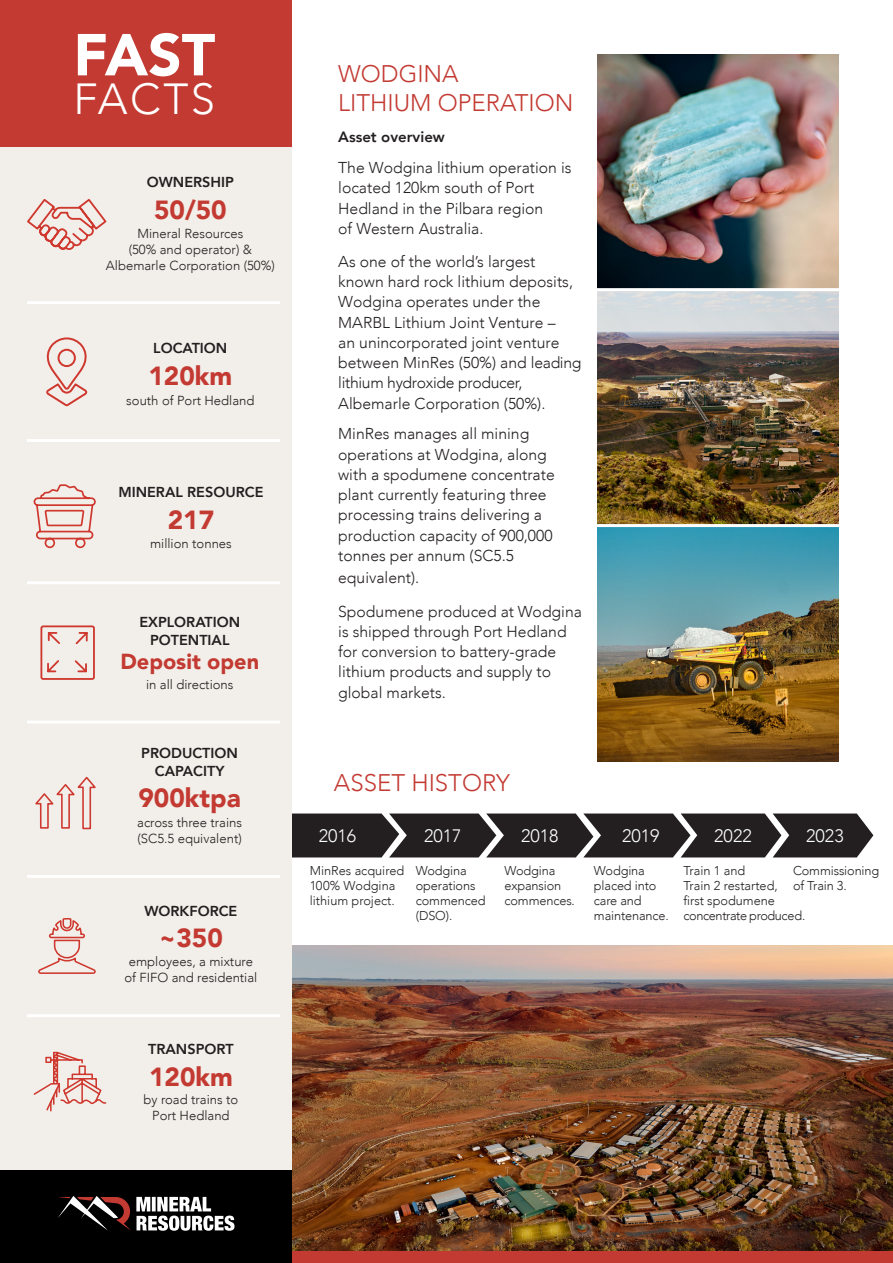
<style>
.page{position:relative;width:893px;height:1263px;background:#fff}
.page>*{position:absolute;margin:0;border:0;box-sizing:border-box;transform-origin:0 0}
.t1{font:900 58.5px "Avenir";color:#fff}
.t2{font:300 43.5px "Avenir";letter-spacing:.06em;color:#fff}
.t3{font:900 26.25px "Avenir";color:#c33a32}
.t4{font:300 24px/28.8px "Avenir";color:#c33a32}
.t5{font:900 21.75px "Avenir";color:#c33a32}
.t6{font:300 18px "Avenir";color:#fff}
.t7{font:300 15.75px/20.2px "Avenir";color:#231f20}
.t8{font:300 15.75px/20.2px "Avenir LT";color:#231f20}
.t9{font:800 15px "Avenir";color:#231f20}
.t10{font:800 14.4px/17.2px "Avenir";color:#231f20;text-align:center}
.t11{font:300 13.05px/15.8px "Avenir";color:#231f20;text-align:center}
.t12{font:300 12.75px/15px "Avenir";letter-spacing:-.01em;color:#231f20}
.s1{font-family:"Avenir LT"}
</style>
<div class="page">
<img style="left:292px;top:946px;width:601px;height:305px">
<div style="left:0;top:0;width:292px;height:1263px;background:#f2eee9"></div>
<div style="left:0;top:0;width:292px;height:147px;background:#c33a32"></div>
<hr style="left:27px;top:301px;width:253px;height:3px;background:#fff">
<hr style="left:27px;top:439px;width:253px;height:3px;background:#fff">
<hr style="left:27px;top:581px;width:253px;height:3px;background:#fff">
<hr style="left:27px;top:720px;width:253px;height:3px;background:#fff">
<hr style="left:27px;top:875px;width:253px;height:3px;background:#fff">
<hr style="left:27px;top:1014px;width:253px;height:3px;background:#fff">
<img style="left:598px;top:527px;width:241px;height:234px">
<img style="left:598px;top:54px;width:241px;height:234px">
<img style="left:598px;top:291px;width:241px;height:233px">
<div style="left:292px;top:1251px;width:601px;height:12px;background:#c33a32"></div>
<div style="left:0;top:1170px;width:292px;height:93px;background:#000001"></div>
<svg style="left:58px;top:1196px;width:177px;height:35px"></svg>
<svg style="left:27px;top:199px;width:80px;height:51px"></svg>
<svg style="left:46px;top:337px;width:42px;height:70px"></svg>
<svg style="left:33px;top:484px;width:63px;height:65px"></svg>
<svg style="left:35px;top:776px;width:61px;height:54px"></svg>
<svg style="left:38px;top:918px;width:58px;height:56px"></svg>
<svg style="left:33px;top:1051px;width:74px;height:61px"></svg>
<svg style="left:292px;top:813px;width:581px;height:44px;background:#363334"></svg>
<svg style="left:40px;top:625px;width:55px;height:55px"></svg>
<p class="t1" style="left:73px;top:5px;width:143px">FAST</p>
<p class="t2" style="left:73px;top:73px;width:143px">FACTS</p>
<p class="t10" style="left:147px;top:174px;width:89px">OWNERSHIP</p>
<p class="t3" style="left:154px;top:187px;width:74px">50/50</p>
<p class="t11" style="left:106px;top:226px;width:170px">Mineral Resources<br>(50% and operator) &amp;<br>Albemarle Corporation (50%)</p>
<p class="t10" style="left:153px;top:340px;width:76px">LOCATION</p>
<p class="t3" style="left:148px;top:353px;width:85px">120km</p>
<p class="t11" style="left:126px;top:392px;width:130px">south of Port Hedland</p>
<p class="t10" style="left:118px;top:484px;width:147px">MINERAL RESOURCE</p>
<p class="t3" style="left:168px;top:497px;width:48px">217</p>
<p class="t11" style="left:150px;top:535px;width:83px">million tonnes</p>
<p class="t10" style="left:139px;top:614px;width:102px">EXPLORATION<br>POTENTIAL</p>
<p class="t5" style="left:120px;top:642px;width:140px">Deposit open</p>
<p class="t11" style="left:146px;top:677px;width:89px">in all directions</p>
<p class="t10" style="left:141px;top:745px;width:98px">PRODUCTION<br>CAPACITY</p>
<p class="t3" style="left:138px;top:775px;width:104px">9<span class="s1">0</span>0ktpa</p>
<p class="t11" style="left:137px;top:815px;width:106px;text-align:left">across three trains (SC5.5 equivalent)</p>
<p class="t10" style="left:144px;top:902px;width:95px">WORKFORCE</p>
<p class="t3" style="left:159px;top:915px;width:65px">~350</p>
<p class="t11" style="left:124px;top:953px;width:134px">employees, a mixture of FIFO and residential</p>
<p class="t10" style="left:148px;top:1040px;width:87px">TRANSPORT</p>
<p class="t3" style="left:149px;top:1054px;width:85px">120km</p>
<p class="t11" style="left:144px;top:1092px;width:96px">by road trains to<br>Port Hedland</p>
<p class="t4" style="left:338px;top:59px;width:237px">WODGINA<br>LITHIUM OPERATION</p>
<p class="t9" style="left:338px;top:125px;width:108px">Asset overview</p>
<p class="t7" style="left:338px;top:158px;width:235px">The Wodgina lithium operation is located 120km south of Port<br>Hedland in the Pilbara region<br>of Western Australia.</p>
<p class="t7" style="left:338px;top:251px;width:245px">As one of the world’s largest known hard rock lithium deposits,<br>Wodgina operates under the<br>MARBL Lithium Joint Venture –<br>an unincorporated joint venture between MinRes (50%) and leading lithium hydroxide producer,<br>Albemarle Corporation (50%).</p>
<p class="t8" style="left:338px;top:424px;width:218px">MinRes manages all mining operations at Wodgina, along with a spodumene concentrate plant currently featuring three processing trains delivering a production capacity of 900,000 tonnes per annum (SC5.5</p>
<p class="t7" style="left:338px;top:562px;width:245px;line-height:33px"><span class="s1">equivalent).<br></span>Spodumene produced at Wodgina</p>
<p class="t7" style="left:338px;top:621px;width:230px">is shipped through Port Hedland for conversion to battery-grade lithium products and supply to global markets.</p>
<p class="t4" style="left:334px;top:768px;width:177px">ASSET HISTORY</p>
<p class="t6" style="left:319px;top:825px;width:39px">2016</p>
<p class="t6" style="left:424px;top:825px;width:39px">2017</p>
<p class="t6" style="left:521px;top:825px;width:39px">2018</p>
<p class="t6" style="left:622px;top:825px;width:39px">2019</p>
<p class="t6" style="left:714px;top:825px;width:39px">2022</p>
<p class="t6" style="left:806px;top:825px;width:39px">2023</p>
<p class="t12" style="left:310px;top:863px;width:96px">MinRes acquired<br>100% Wodgina lithium project.</p>
<p class="t12" style="left:416px;top:863px;width:71px">Wodgina operations commenced (DSO).</p>
<p class="t12" style="left:504px;top:863px;width:72px">Wodgina expansion commences.</p>
<p class="t12" style="left:594px;top:863px;width:76px">Wodgina placed into care and maintenance.</p>
<p class="t12" style="left:683px;top:863px;width:124px">Train 1 and<br>Train 2 restarted,<br>first spodumene concentrate produced.</p>
<p class="t12" style="left:793px;top:863px;width:88px">Commissioning of Train 3.</p>
</div>
